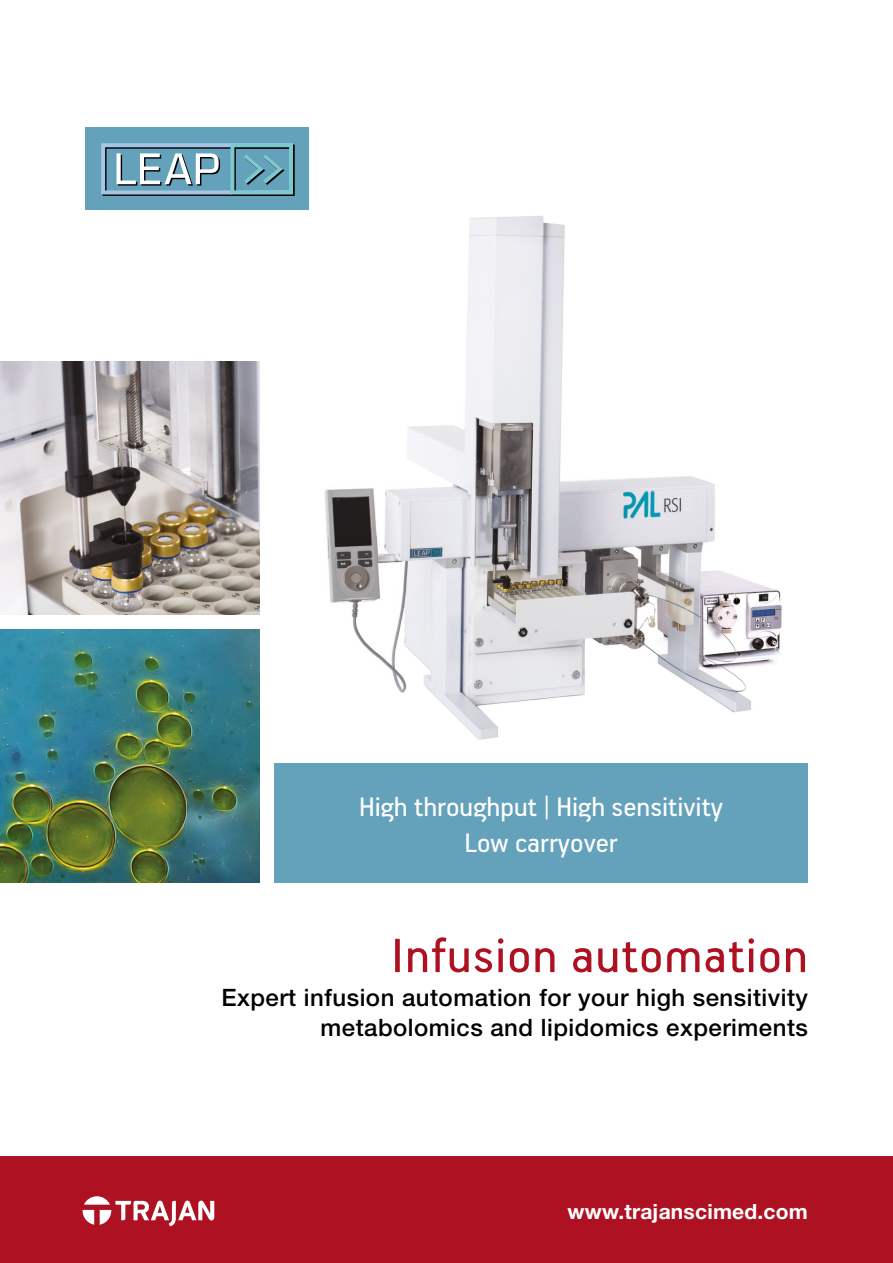
<style>
.page{position:relative;width:893px;height:1263px;background:#fff}
.page>*{position:absolute;margin:0;border:0;box-sizing:border-box;transform-origin:0 0}
.Cover_Heading_-_Red{font:54px "PF Handbook Pro";letter-spacing:.02em;color:#ae1122}
.Key_Msg_in_Colorbloc{font:30px "PF Handbook Pro";color:#fff}
.Cover_Tagline_SubHea{font:500 24px/30px "Helvetica Neue LT Std";letter-spacing:.02em;color:#000;text-align:right}
.t1{font:700 21px "Helvetica Neue LT Std";letter-spacing:.01em;color:#fff}
</style>
<div class="page">
<div style="left:0;top:1157px;width:893px;height:106px;background:#ae1122"></div>
<svg style="left:82px;top:1196px;width:132px;height:30px"></svg>
<div style="left:274px;top:763px;width:534px;height:119px;background:#64a1bb"></div>
<img style="left:0;top:361px;width:259px;height:253px">
<img style="left:0;top:629px;width:259px;height:253px">
<div style="left:85px;top:127px;width:224px;height:83px;background:#64a1bb"></div>
<svg style="left:101px;top:143px;width:193px;height:53px"></svg>
<img style="left:324px;top:216px;width:458px;height:524px">
<p class="Key_Msg_in_Colorbloc" style="left:359px;top:789px;width:366px">High throughput | High sensitivity</p>
<p class="Key_Msg_in_Colorbloc" style="left:464px;top:825px;width:155px">Low carryover</p>
<p class="Cover_Heading_-_Red" style="left:391px;top:923px;width:418px">Infusion automation</p>
<p class="Cover_Tagline_SubHea" style="left:221px;top:982px;width:588px">Expert infusion automation for your high sensitivity metabolomics and lipidomics experiments</p>
<p class="t1" style="left:568px;top:1199px;width:242px">www.trajanscimed.com</p>
</div>
